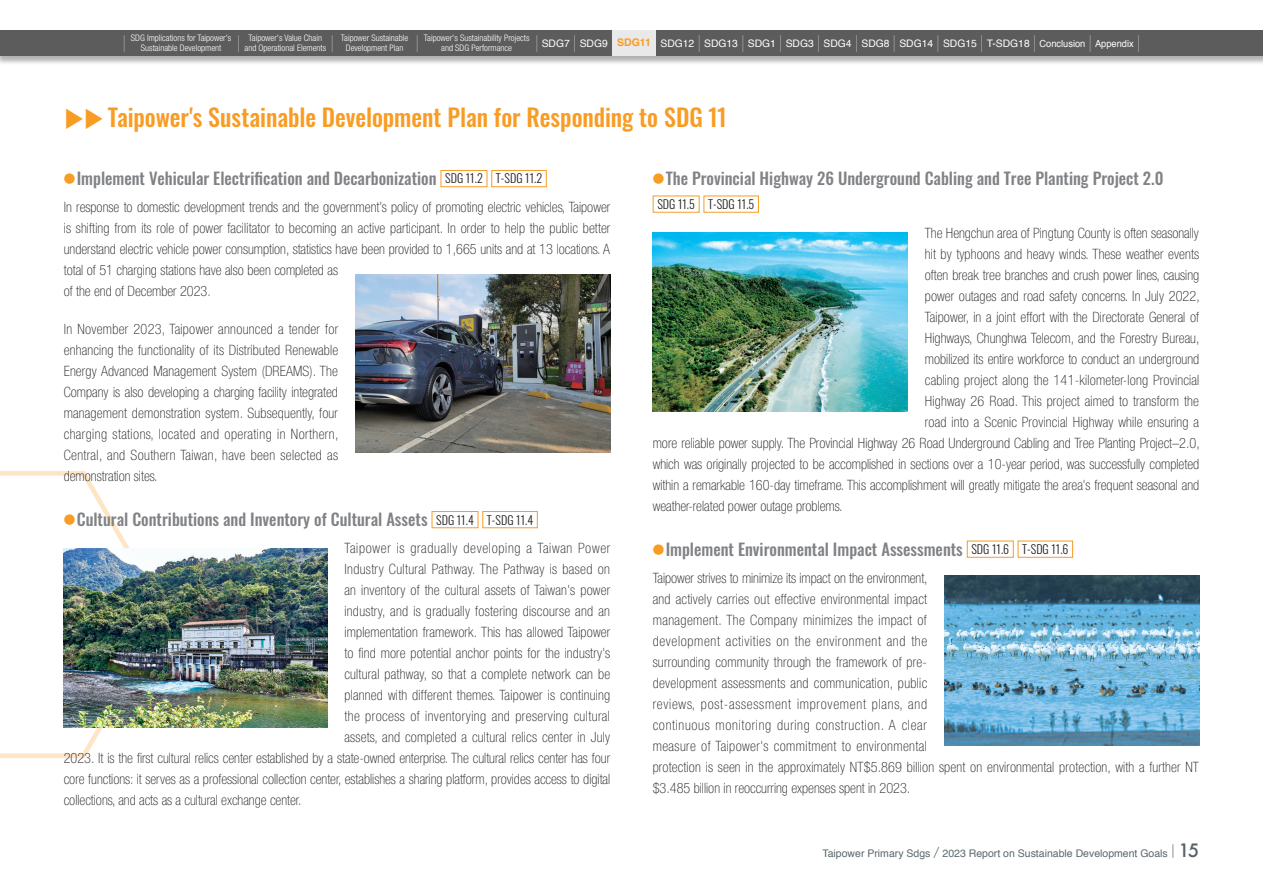
<style>
.page{position:relative;width:1263px;height:893px;background:#fff}
.page>*{position:absolute;margin:0;border:0;box-sizing:border-box;transform-origin:0 0}
.內文標_1{font:500 24px "Oswald";letter-spacing:-.005em;color:#f89c24}
.t1{font:500 19.5px "AR Hei B5";color:#fff;scale:.5 1}
.e小圓標{font:500 16.5px "Oswald";color:#808285}
.e內文1-行距14{font:100 condensed 14.25px/21px "Helvetica Neue LT Pro";letter-spacing:.005em;color:#231f20}
.e內文1-行距14-2{font:100 condensed 14.25px "Helvetica Neue LT Pro";letter-spacing:.03em;color:#231f20}
.e內文1-行距14-3{font:100 condensed 14.25px "Helvetica Neue LT Pro";letter-spacing:.025em;color:#231f20}
.e內文1-行距14-4{font:100 condensed 14.25px "Helvetica Neue LT Pro";letter-spacing:.05em;color:#231f20}
.t2{font:300 12px "Oswald";letter-spacing:.005em;color:#231f20}
.t3{font:10.5px "Helvetica";color:#5a676e}
.t4{font:700 10.5px "Helvetica";color:#f89c24}
.t5{font:10.35px "Helvetica";color:#fff}
.t6{font:300 condensed 9px/10.5px "Helvetica Neue LT Pro";color:#fff;text-align:center}
.s1{font-family:"AR Hei B5";font-weight:500;font-size:19.5px}
.s2{font-size:9.75px}
.s3{font-family:"Noto Sans CJ Ktc";font-weight:400;font-size:21.6px}
.s4{font-family:"Noto Sans CJ Ktc";font-weight:300;font-size:11.55px;color:#f89c24}
.s5{font-family:"AR Hei B5";font-weight:500;font-size:12.15px}
.s6{font-family:"AR Hei B5";font-weight:500;font-size:15.75px}
.s7{font-family:"Futura";font-weight:500;font-size:18px;color:#576065}
</style>
<div class="page">
<div style="left:0;top:31px;width:1263px;height:34px;background:#231f20;opacity:.35"></div>
<div style="left:0;top:30px;width:1263px;height:25px;background:#5c5c5c"></div>
<svg style="left:0;top:471px;width:169px;height:287px"></svg>
<div style="left:441px;top:170px;width:46px;height:17px;border:1px solid #f89c24"></div>
<div style="left:491px;top:170px;width:56px;height:17px;border:1px solid #f89c24"></div>
<div style="left:432px;top:511px;width:46px;height:17px;border:1px solid #f89c24"></div>
<div style="left:482px;top:511px;width:56px;height:17px;border:1px solid #f89c24"></div>
<div style="left:653px;top:196px;width:46px;height:17px;border:1px solid #f89c24"></div>
<div style="left:703px;top:196px;width:56px;height:17px;border:1px solid #f89c24"></div>
<div style="left:967px;top:541px;width:47px;height:17px;border:1px solid #f89c24"></div>
<div style="left:1018px;top:541px;width:55px;height:17px;border:1px solid #f89c24"></div>
<img style="left:64px;top:549px;width:263px;height:178px">
<img style="left:653px;top:233px;width:255px;height:178px">
<img style="left:944px;top:575px;width:255px;height:170px">
<img style="left:355px;top:274px;width:255px;height:179px">
<div style="left:612px;top:30px;width:44px;height:25px;background:#e9e9e9"></div>
<p class="t6" style="left:131px;top:32px;width:102px">SDG Implications for Taipower's<br>Sustainable Development</p>
<p class="t6" style="left:244px;top:32px;width:83px">Taipower's Value Chain and Operational Elements</p>
<p class="t6" style="left:341px;top:32px;width:69px">Taipower Sustainable<br>Development Plan</p>
<p class="t4" style="left:617px;top:34px;width:35px">SDG11</p>
<p class="t6" style="left:424px;top:32px;width:107px">Taipower's Sustainability Projects and SDG Performance</p>
<h2 class="t1" style="left:119px;top:33px;width:21px">︱</h2>
<h2 class="t1" style="left:234px;top:33px;width:21px">︱</h2>
<h2 class="t1" style="left:327px;top:33px;width:21px">︱</h2>
<h2 class="t1" style="left:412px;top:33px;width:21px">︱</h2>
<p class="t5" style="left:532px;top:35px;width:613px"><span class="s1">︱</span>SDG7<span class="s1">︱</span>SDG9<span class="s1">︱</span>SDG11<span class="s1">︱</span>SDG12<span class="s1">︱</span>SDG13<span class="s1">︱</span>SDG1<span class="s1">︱</span>SDG3<span class="s1">︱</span>SDG4<span class="s1">︱</span>SDG8<span class="s1">︱</span>SDG14<span class="s1">︱</span>SDG15<span class="s1">︱</span>T-SDG18<span class="s1">︱</span><span class="s2">Conclusion</span><span class="s1">︱</span><span class="s2">Appendix</span><span class="s1">︱</span></p>
<p class="內文標_1" style="left:64px;top:96px;width:665px"><span class="s3">▶▶</span> Taipower's Sustainable Development Plan for Responding to SDG 11</p>
<p class="e小圓標" style="left:64px;top:164px;width:374px"><span class="s4">●</span>Implement Vehicular Electrification and Decarbonization</p>
<p class="t2" style="left:445px;top:168px;width:39px">SDG 11.2</p>
<p class="t2" style="left:496px;top:168px;width:48px">T-SDG 11.2</p>
<p class="e內文1-行距14" style="left:64px;top:197px;width:548px">In response to domestic development trends and the government’s policy of promoting electric vehicles, Taipower is shifting from its role of power facilitator to becoming an active participant. In order to help the public better understand electric vehicle power consumption, statistics have been provided to 1,665 units and at 13 locations. A total of 51 charging stations have also been completed as<br>of the end of December 2023.</p>
<p class="e內文1-行距14" style="left:64px;top:319px;width:276px;text-align:justify">In November 2023, Taipower announced a tender for enhancing the functionality of its Distributed Renewable Energy Advanced Management System (DREAMS). The Company is also developing a charging facility integrated management demonstration system. Subsequently, four charging stations, located and operating in Northern, Central, and Southern Taiwan, have been selected as demonstration sites.</p>
<p class="e小圓標" style="left:64px;top:505px;width:365px"><span class="s4">●</span>Cultural Contributions and Inventory of Cultural Assets</p>
<p class="t2" style="left:436px;top:509px;width:39px">SDG 11.4</p>
<p class="t2" style="left:487px;top:509px;width:48px">T-SDG 11.4</p>
<p class="e內文1-行距14-4" style="left:344px;top:540px;width:267px">Taipower is gradually developing a Taiwan Power</p>
<p class="e內文1-行距14-3" style="left:344px;top:561px;width:267px">Industry Cultural Pathway. The Pathway is based on</p>
<p class="e內文1-行距14" style="left:344px;top:580px;width:267px">an inventory of the cultural assets of Taiwan's power</p>
<p class="e內文1-行距14" style="left:344px;top:601px;width:267px">industry, and is gradually fostering discourse and an</p>
<p class="e內文1-行距14" style="left:344px;top:622px;width:267px">implementation framework. This has allowed Taipower</p>
<p class="e內文1-行距14" style="left:344px;top:643px;width:267px">to find more potential anchor points for the industry's</p>
<p class="e內文1-行距14" style="left:344px;top:664px;width:267px">cultural pathway, so that a complete network can be</p>
<p class="e內文1-行距14" style="left:344px;top:685px;width:267px">planned with different themes. Taipower is continuing</p>
<p class="e內文1-行距14-2" style="left:344px;top:708px;width:267px">the process of inventorying and preserving cultural</p>
<p class="e內文1-行距14" style="left:344px;top:727px;width:267px">assets, and completed a cultural relics center in July</p>
<p class="e內文1-行距14" style="left:64px;top:748px;width:548px">2023. It is the first cultural relics center established by a state-owned enterprise. The cultural relics center has four</p>
<p class="e內文1-行距14" style="left:64px;top:769px;width:548px">core functions: it serves as a professional collection center, establishes a sharing platform, provides access to digital</p>
<p class="e內文1-行距14" style="left:64px;top:790px;width:239px">collections, and acts as a cultural exchange center.</p>
<p class="e小圓標" style="left:653px;top:164px;width:512px"><span class="s4">●</span>The Provincial Highway 26 Underground Cabling and Tree Planting Project 2.0</p>
<p class="t2" style="left:657px;top:193px;width:39px">SDG 11.5</p>
<p class="t2" style="left:708px;top:193px;width:48px">T-SDG 11.5</p>
<p class="e內文1-行距14" style="left:925px;top:223px;width:276px">The Hengchun area of Pingtung County is often seasonally</p>
<p class="e內文1-行距14" style="left:925px;top:244px;width:276px">hit by typhoons and heavy winds. These weather events</p>
<p class="e內文1-行距14" style="left:925px;top:265px;width:276px">often break tree branches and crush power lines, causing</p>
<p class="e內文1-行距14" style="left:925px;top:286px;width:276px">power outages and road safety concerns. In July 2022,</p>
<p class="e內文1-行距14" style="left:925px;top:307px;width:276px">Taipower, in a joint effort with the Directorate General of</p>
<p class="e內文1-行距14" style="left:925px;top:328px;width:276px">Highways, Chunghwa Telecom, and the Forestry Bureau,</p>
<p class="e內文1-行距14" style="left:925px;top:349px;width:276px">mobilized its entire workforce to conduct an underground</p>
<p class="e內文1-行距14" style="left:925px;top:370px;width:276px">cabling project along the 141-kilometer-long Provincial</p>
<p class="e內文1-行距14" style="left:925px;top:391px;width:276px">Highway 26 Road. This project aimed to transform the</p>
<p class="e內文1-行距14" style="left:925px;top:412px;width:276px">road into a Scenic Provincial Highway while ensuring a</p>
<p class="e內文1-行距14" style="left:653px;top:433px;width:548px">more reliable power supply. The Provincial Highway 26 Road Underground Cabling and Tree Planting Project–2.0,</p>
<p class="e內文1-行距14" style="left:653px;top:454px;width:548px">which was originally projected to be accomplished in sections over a 10-year period, was successfully completed</p>
<p class="e內文1-行距14" style="left:653px;top:475px;width:548px">within a remarkable 160-day timeframe. This accomplishment will greatly mitigate the area's frequent seasonal and</p>
<p class="e內文1-行距14" style="left:653px;top:496px;width:191px">weather-related power outage problems.</p>
<p class="e小圓標" style="left:653px;top:534px;width:312px"><span class="s4">●</span>Implement Environmental Impact Assessments</p>
<p class="t2" style="left:971px;top:538px;width:39px">SDG 11.6</p>
<p class="t2" style="left:1022px;top:538px;width:48px">T-SDG 11.6</p>
<p class="e內文1-行距14" style="left:653px;top:568px;width:548px">Taipower strives to minimize its impact on the environment,<br>and actively carries out effective environmental impact<br>management. The Company minimizes the impact of<br>development activities on the environment and the<br>surrounding community through the framework of pre-<br>development assessments and communication, public<br>reviews, post-assessment improvement plans, and<br>continuous monitoring during construction. A clear<br>measure of Taipower's commitment to environmental<br>protection is seen in the approximately NT$5.869 billion spent on environmental protection, with a further NT $3.485 billion in reoccurring expenses spent in 2023.</p>
<p class="t3" style="left:822px;top:845px;width:378px">Taipower Primary Sdgs<span class="s5">／</span>2023 Report on Sustainable Development Goals<span class="s6">｜</span><span class="s7">15</span></p>
</div>
